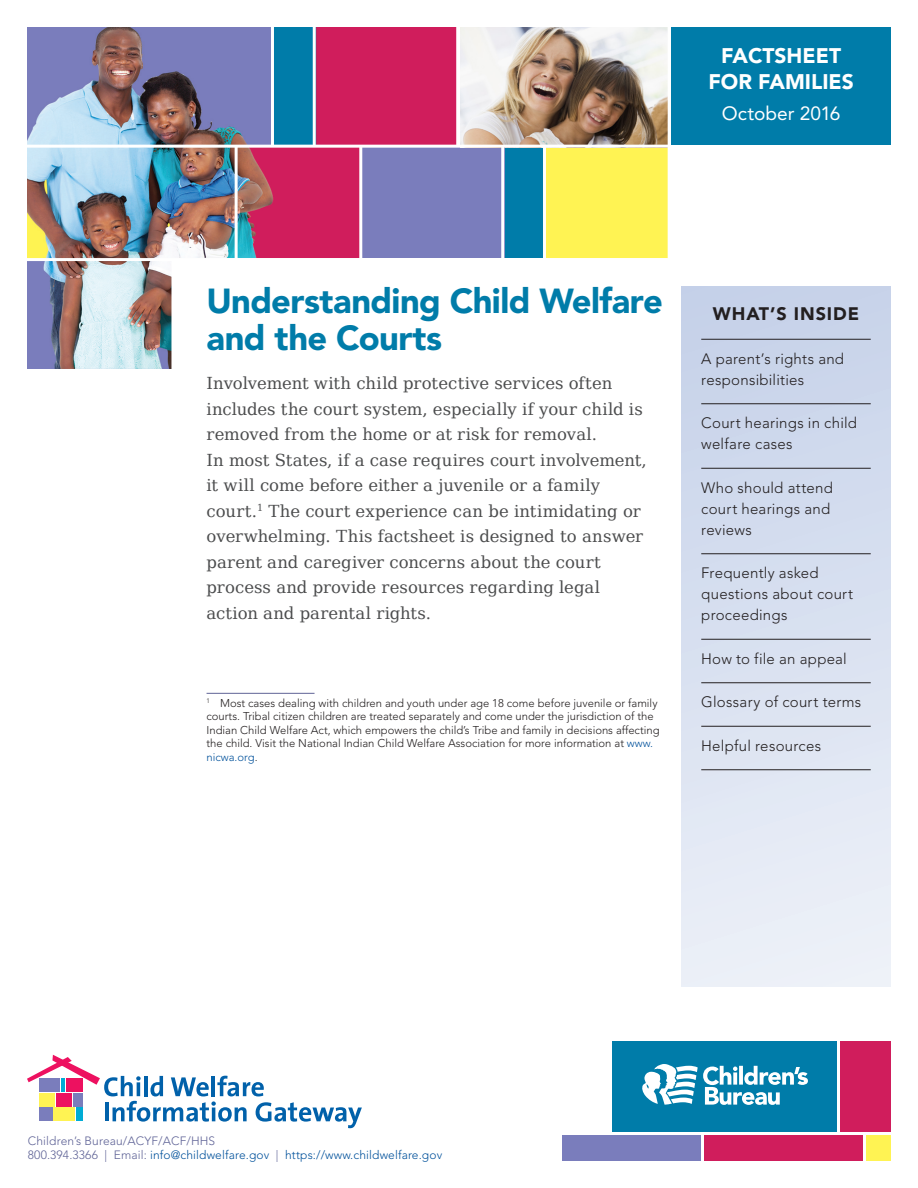
<style>
.page{position:relative;width:918px;height:1188px;background:#fff}
.page>*{position:absolute;margin:0;border:0;box-sizing:border-box;transform-origin:0 0}
.t1{font:900 34.5px/37.5px "Avenir";letter-spacing:-.015em;color:#007ca9}
.t2{font:900 21px/25.2px "Avenir";color:#fff;text-align:center}
.t3{font:19.05px "Avenir";color:#fff}
.t4{font:900 18px "Avenir";letter-spacing:.05em;color:#231f20}
.t5{font:16.5px/25.5px "DejaVu Serif";color:#4b4c4d}
.t6{font:300 15px/21px "Avenir";letter-spacing:.015em;color:#231f20}
.t7{font:300 12px/13.5px "Avenir";letter-spacing:.01em;color:#606497}
.t8{font:300 11.25px/13.5px "Avenir";color:#231f20}
.s1{color:#01519b}
</style>
<div class="page">
<div style="left:612px;top:1041px;width:225px;height:91px;background:#007ca9"></div>
<div style="left:562px;top:1135px;width:139px;height:26px;background:#7a7dbc"></div>
<div style="left:704px;top:1135px;width:160px;height:26px;background:#d01d5c"></div>
<div style="left:866px;top:1135px;width:25px;height:26px;background:#fff353"></div>
<div style="left:840px;top:1041px;width:51px;height:91px;background:#d01d5c"></div>
<img style="left:27px;top:27px;width:641px;height:342px">
<div style="left:671px;top:27px;width:220px;height:118px;background:#007ca9"></div>
<div style="left:173px;top:258px;width:494px;height:115px;background:#fff"></div>
<hr style="left:863px;top:1134px;width:3px;height:27px;background:#fff">
<svg style="left:27px;top:1055px;width:335px;height:73px"></svg>
<svg style="left:642px;top:1064px;width:166px;height:41px"></svg>
<div style="left:681px;top:286px;width:210px;height:701px;background:linear-gradient(to bottom,#c4d0e8,#edf1f8)"></div>
<hr style="left:701px;top:339px;width:170px;height:1px;background:#231f20">
<hr style="left:701px;top:403px;width:170px;height:1px;background:#231f20">
<hr style="left:701px;top:468px;width:170px;height:1px;background:#231f20">
<hr style="left:701px;top:553px;width:170px;height:1px;background:#231f20">
<hr style="left:701px;top:639px;width:170px;height:1px;background:#231f20">
<hr style="left:701px;top:682px;width:170px;height:1px;background:#231f20">
<hr style="left:701px;top:726px;width:170px;height:1px;background:#231f20">
<hr style="left:701px;top:769px;width:170px;height:1px;background:#231f20">
<hr style="left:207px;top:693px;width:108px;height:1px;background:#606497">
<p class="t2" style="left:708px;top:43px;width:147px">FACTSHEET<br>FOR FAMILIES</p>
<p class="t3" style="left:722px;top:102px;width:120px">October 2016</p>
<h1 class="t1" style="left:207px;top:282px;width:458px">Understanding Child Welfare and the Courts</h1>
<p class="t5" style="left:207px;top:369px;width:442px">Involvement with child protective services often includes the court system, especially if your child is removed from the home or at risk for removal.<br>In most States, if a case requires court involvement, it will come before either a juvenile or a family court.<sup>1</sup> The court experience can be intimidating or</p>
<p class="t5" style="left:207px;top:522px;width:438px">overwhelming. This factsheet is designed to answer parent and caregiver concerns about the court process and provide resources regarding legal action and parental rights.</p>
<p class="t8" style="left:207px;top:696px;width:455px"><sup>1</sup> Most cases dealing with children and youth under age 18 come before juvenile or family courts. Tribal citizen children are treated separately and come under the jurisdiction of the Indian Child Welfare Act, which empowers the child’s Tribe and family in decisions affecting the child. Visit the National Indian Child Welfare Association for more information at <span class="s1">www. nicwa.org</span>.</p>
<p class="t4" style="left:713px;top:303px;width:148px">WHAT’S INSIDE</p>
<p class="t6" style="left:701px;top:348px;width:144px">A parent’s rights and responsibilities</p>
<p class="t6" style="left:701px;top:413px;width:157px">Court hearings in child welfare cases</p>
<p class="t6" style="left:701px;top:477px;width:133px">Who should attend court hearings and reviews</p>
<p class="t6" style="left:701px;top:563px;width:153px">Frequently asked questions about court proceedings</p>
<p class="t6" style="left:701px;top:648px;width:147px">How to file an appeal</p>
<p class="t6" style="left:701px;top:692px;width:162px">Glossary of court terms</p>
<p class="t6" style="left:701px;top:735px;width:121px">Helpful resources</p>
<p class="t7" style="left:28px;top:1134px;width:416px">Children’s Bureau/ACYF/ACF/HHS<br>800.394.3366 | Email: <span class="s1">info@childwelfare.gov</span> | <span class="s1">https://www.childwelfare.gov</span></p>
</div>
